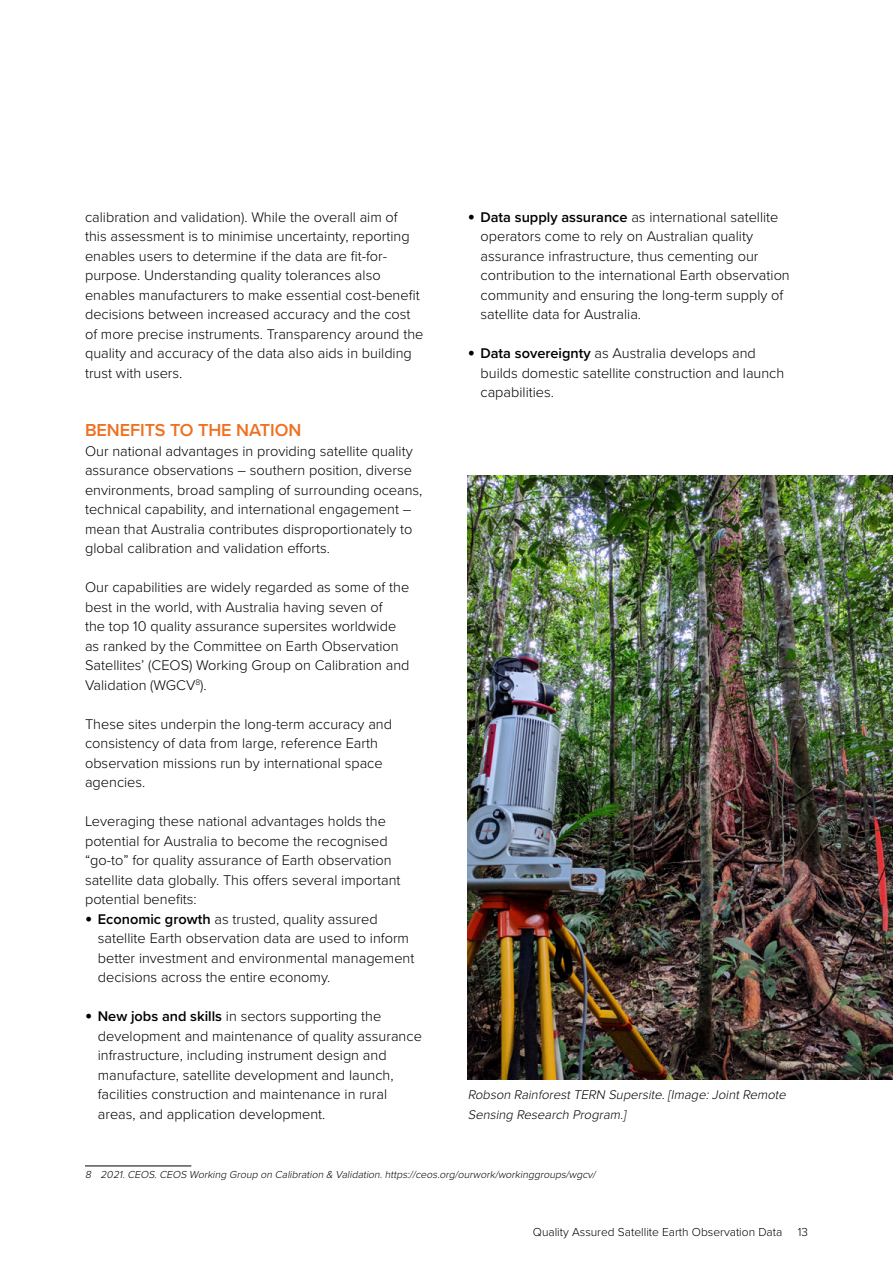
<style>
.page{position:relative;width:893px;height:1263px;background:#fff}
.page>*{position:absolute;margin:0;border:0;box-sizing:border-box;transform-origin:0 0}
.t1{font:600 18px "Proxima Nova";letter-spacing:-.005em;color:#ef7020}
.t2{font:300 14.55px/19.5px "Proxima Nova";color:#000}
.t3{font:italic 300 13.05px/19.5px "Proxima Nova";color:#000}
.t4{font:300 12px "Proxima Nova";color:#000}
.t5{font:italic 300 10.5px "Proxima Nova";color:#000}
.s1{font-family:"Gill Sans";font-weight:700}
.s2{font-weight:600}
</style>
<div class="page">
<hr style="left:85px;top:1166px;width:106px;height:1px;background:#000">
<img style="left:468px;top:475px;width:425px;height:605px">
<p class="t2" style="left:85px;top:206px;width:340px">calibration and validation). While the overall aim of<br>this assessment is to minimise uncertainty, reporting enables users to determine if the data are fit-for&shy;purpose. Understanding quality tolerances also enables manufacturers to make essential cost-benefit decisions between increased accuracy and the cost of more precise instruments. Transparency around the quality and accuracy of the data also aids in building trust with users.</p>
<p class="t1" style="left:85px;top:417px;width:218px">BENEFITS TO THE NATION</p>
<p class="t2" style="left:85px;top:440px;width:339px">Our national advantages in providing satellite quality assurance observations – southern position, diverse environments, broad sampling of surrounding oceans, technical capability, and international engagement – mean that Australia contributes disproportionately to global calibration and validation efforts.</p>
<p class="t2" style="left:85px;top:577px;width:326px">Our capabilities are widely regarded as some of the best in the world, with Australia having seven of<br>the top 10 quality assurance supersites worldwide as ranked by the Committee on Earth Observation Satellites’ (CEOS) Working Group on Calibration and Validation (WGCV<sup>8</sup>).</p>
<p class="t2" style="left:85px;top:713px;width:309px">These sites underpin the long-term accuracy and consistency of data from large, reference Earth observation missions run by international space agencies.</p>
<p class="t2" style="left:85px;top:811px;width:317px">Leveraging these national advantages holds the potential for Australia to become the recognised “go-to” for quality assurance of Earth observation satellite data globally. This offers several important potential benefits:</p>
<p class="t2" style="left:98px;top:908px;width:318px;text-indent:-13px"><span class="s1">•</span> <span class="s2">Economic growth</span> as trusted, quality assured satellite Earth observation data are used to inform better investment and environmental management decisions across the entire economy.</p>
<p class="t2" style="left:98px;top:1006px;width:326px;text-indent:-13px"><span class="s1">•</span> <span class="s2">New jobs and skills</span> in sectors supporting the development and maintenance of quality assurance infrastructure, including instrument design and manufacture, satellite development and launch, facilities construction and maintenance in rural areas, and application development.</p>
<p class="t2" style="left:480px;top:206px;width:311px;text-indent:-13px"><span class="s1">•</span> <span class="s2">Data supply assurance</span> as international satellite operators come to rely on Australian quality assurance infrastructure, thus cementing our contribution to the international Earth observation community and ensuring the long-term supply of satellite data for Australia.</p>
<p class="t2" style="left:480px;top:343px;width:305px;text-indent:-13px"><span class="s1">•</span> <span class="s2">Data sovereignty</span> as Australia develops and builds domestic satellite construction and launch capabilities.</p>
<p class="t3" style="left:468px;top:1084px;width:323px">Robson RainforestTERN Supersite.[Image:JointRemote<br>Sensing Research Program.]</p>
<p class="t5" style="left:85px;top:1166px;width:515px">8 2021.CEOS.CEOS Working Group on Calibration &amp; Validation.https://ceos.org/ourwork/workinggroups/wgcv/</p>
<p class="t4" style="left:533px;top:1223px;width:251px">Quality Assured Satellite Earth Observation Data</p>
<p class="t4" style="left:798px;top:1223px;width:12px">13</p>
</div>
